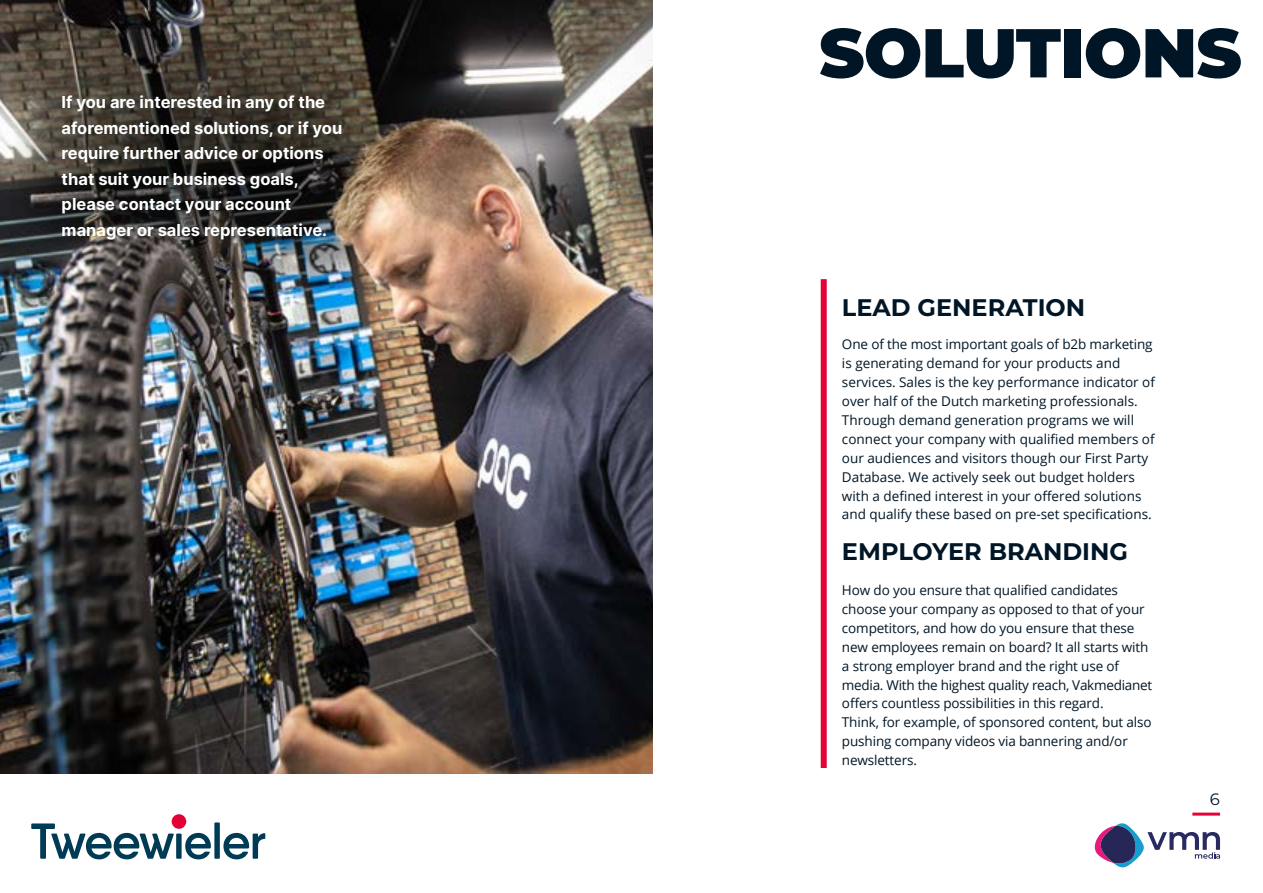
<style>
.page{position:relative;width:1263px;height:893px;background:#fff}
.page>*{position:absolute;margin:0;border:0;box-sizing:border-box;transform-origin:0 0}
.t1{font:900 69px "Montserrat";letter-spacing:-.01em;color:#001626}
.t2{font:700 24px "Montserrat";color:#001626}
.t3{font:700 16.5px/25.5px "Inter";color:#fff}
.t4{font:16.5px "Montserrat";color:#001626}
.t5{font:13.5px/18.9px "Open Sans";letter-spacing:-.01em;color:#001626}
</style>
<div class="page">
<svg style="left:31px;top:822px;width:234px;height:37px"></svg>
<div style="left:172px;top:814px;width:14px;height:15px;background:#e40136;border-radius:50%"></div>
<img style="left:0;top:0;width:653px;height:774px">
<div style="left:821px;top:279px;width:6px;height:489px;background:#e40237"></div>
<svg style="left:12px;top:11px;width:272px;height:272px;background:#4a453f"></svg>
<img style="left:129px;top:11px;width:272px;height:272px;border-radius:50%">
<hr style="left:1192px;top:813px;width:28px;height:3px;background:#e40237">
<svg style="left:1094px;top:823px;width:126px;height:45px"></svg>
<p class="t3" style="left:62px;top:89px;width:282px">If you are interested in any of the aforementioned solutions, or if you require further advice or options that suit your business goals, please contact your account manager or sales representative.</p>
<h1 class="t1" style="left:819px;top:1px;width:424px">SOLUTIONS</h1>
<h2 class="t2" style="left:842px;top:290px;width:245px">LEAD GENERATION</h2>
<p class="t5" style="left:842px;top:335px;width:315px">One of the most important goals of b2b marketing is generating demand for your products and services. Sales is the key performance indicator of over half of the Dutch marketing professionals.<br>Through demand generation programs we will connect your company with qualified members of our audiences and visitors though our First Party Database. We actively seek out budget holders with a defined interest in your offered solutions and qualify these based on pre-set specifications.</p>
<h2 class="t2" style="left:842px;top:534px;width:288px">EMPLOYER BRANDING</h2>
<p class="t5" style="left:842px;top:580px;width:312px">How do you ensure that qualified candidates choose your company as opposed to that of your competitors, and how do you ensure that these new employees remain on board? It all starts with a strong employer brand and the right use of media. With the highest quality reach, Vakmedianet offers countless possibilities in this regard.<br>Think, for example, of sponsored content, but also pushing company videos via bannering and/or newsletters.</p>
<p class="t4" style="left:1210px;top:788px;width:12px">6</p>
</div>
